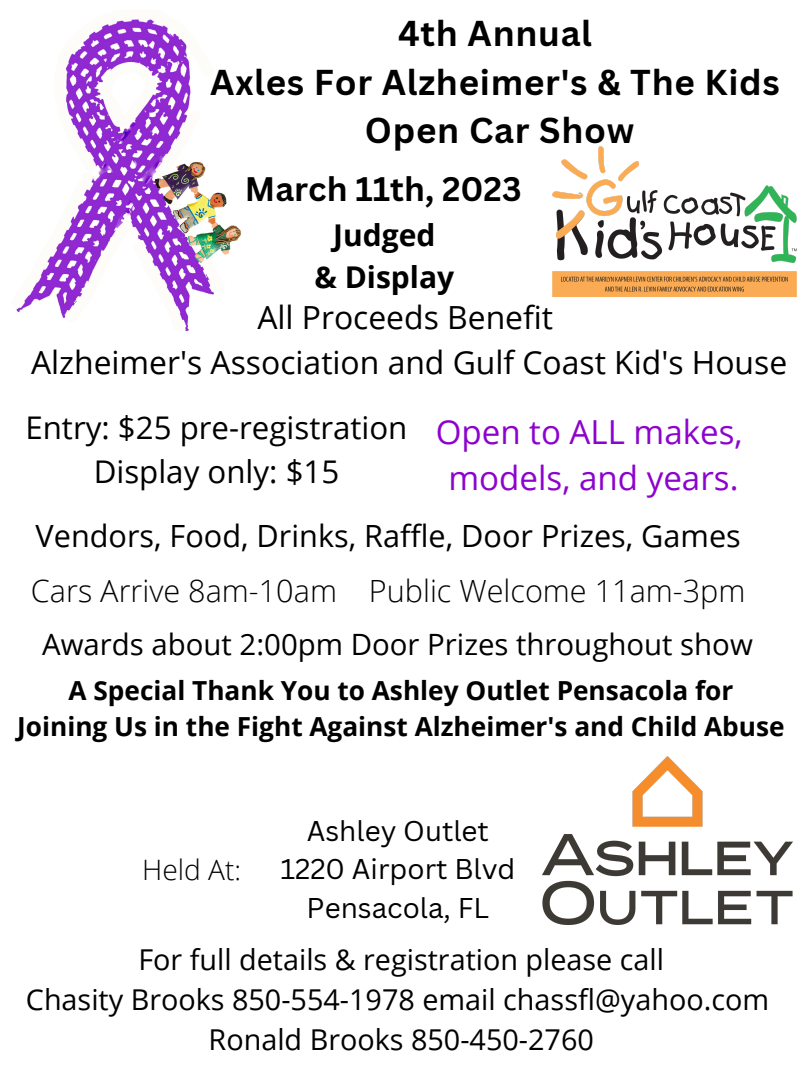
<style>
.page{position:relative;width:810px;height:1080px;background:#fff}
.page>*{position:absolute;margin:0;border:0;box-sizing:border-box;transform-origin:0 0}
.t1{font:700 35px/48.8px "Canva Sans";letter-spacing:.02em;color:#000;text-align:center}
.t2{font:33.12px/45.9px "Open Sans";color:#8d03ce;text-align:center}
.t3{font:700 33.12px "Canva Sans";color:#000}
.t4{font:31.88px/44.5px "Open Sans";color:#000;text-align:center}
.t5{font:31.25px/43.6px "Open Sans";color:#000;text-align:center}
.t6{font:30.62px "Open Sans";color:#000}
.t7{font:300 30.62px "Open Sans";color:#000}
.t8{font:700 30px/41.8px "Open Sans";color:#000;text-align:center}
.t9{font:29.38px "Open Sans";color:#000}
.t10{font:28.75px/39.9px "Open Sans";color:#000;text-align:center}
.t11{font:300 28.12px "Open Sans";color:#000}
.t12{font:27.81px/38.9px "Canva Sans";color:#000;text-align:center}
.t13{font:700 26.25px/36.6px "Open Sans";color:#000;text-align:center}
</style>
<div class="page">
<img style="left:552px;top:146px;width:245px;height:151px">
<img style="left:16px;top:19px;width:225px;height:313px">
<img style="left:542px;top:757px;width:250px;height:168px">
<p class="t1" style="left:210px;top:8px;width:571px">4th Annual<br>Axles For Alzheimer's &amp; The Kids<br>Open Car Show</p>
<p class="t3" style="left:245px;top:165px;width:278px">March 11th, 2023</p>
<p class="t8" style="left:314px;top:214px;width:141px">Judged<br>&amp; Display</p>
<p class="t4" style="left:31px;top:294px;width:758px">All Proceeds Benefit<br>Alzheimer's Association and Gulf Coast Kid's House</p>
<p class="t5" style="left:25px;top:405px;width:384px">Entry: $25 pre-registration<br>Display only: $15</p>
<p class="t2" style="left:436px;top:408px;width:308px">Open to ALL makes, models, and years.</p>
<p class="t6" style="left:36px;top:515px;width:707px">Vendors, Food, Drinks, Raffle, Door Prizes, Games</p>
<p class="t7" style="left:31px;top:569px;width:716px">Cars Arrive 8am-10am Public Welcome 11am-3pm</p>
<p class="t9" style="left:42px;top:623px;width:712px">Awards about 2:00pm Door Prizes throughout show</p>
<p class="t13" style="left:17px;top:671px;width:769px">A Special Thank You to Ashley Outlet Pensacola for<br>Joining Us in the Fight Against Alzheimer's and Child Abuse</p>
<p class="t11" style="left:142px;top:850px;width:100px">Held At:</p>
<p class="t12" style="left:280px;top:810px;width:237px">Ashley Outlet<br>1220 Airport Blvd<br>Pensacola, FL</p>
<p class="t10" style="left:26px;top:939px;width:745px">For full details &amp; registration please call<br>Chasity Brooks 850-554-1978 email chassfl@yahoo.com<br>Ronald Brooks 850-450-2760</p>
</div>
